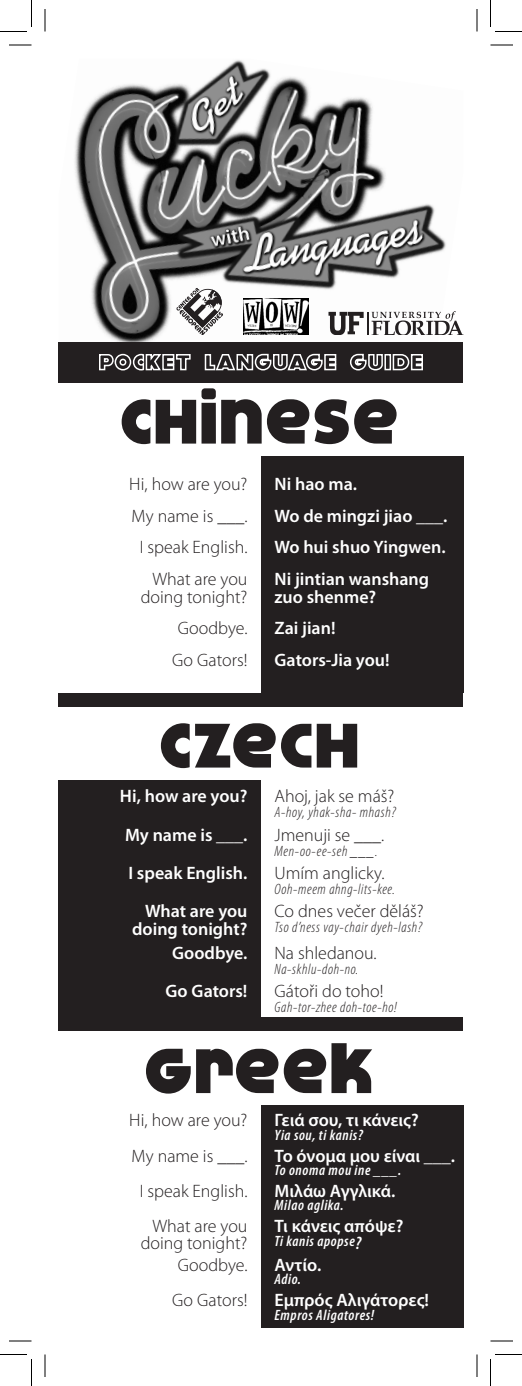
<style>
.page{position:relative;width:522px;height:1386px;background:#fff}
.page>*{position:absolute;margin:0;border:0;box-sizing:border-box;transform-origin:0 0}
.t1{font:76.5px "Dokyo";letter-spacing:.02em;color:#231f20}
.t2{font:600 18px "Myriad Pro";color:#fff}
.t3{font:300 18px "Myriad Pro";color:#231f20}
.t4{font:italic 300 condensed 15px "Myriad Pro";letter-spacing:.04em;color:#231f20}
.t5{font:italic 600 condensed 15px "Myriad Pro";letter-spacing:.04em;color:#fff}
.s1{font-size:18px}
</style>
<div class="page">
<div style="left:58px;top:693px;width:406px;height:13px;background:#231f20"></div>
<div style="left:58px;top:1017px;width:406px;height:13px;background:#231f20"></div>
<img style="left:74px;top:60px;width:390px;height:282px">
<div style="left:58px;top:342px;width:406px;height:40px;background:#231f20"></div>
<svg style="left:99px;top:353px;width:324px;height:18px"></svg>
<svg style="left:329px;top:311px;width:134px;height:23px"></svg>
<svg style="left:176px;top:288px;width:47px;height:46px"></svg>
<img style="left:244px;top:298px;width:64px;height:36px">
<div style="left:261px;top:457px;width:203px;height:236px;background:#231f20"></div>
<div style="left:261px;top:1105px;width:203px;height:223px;background:#231f20"></div>
<div style="left:58px;top:781px;width:203px;height:236px;background:#231f20"></div>
<svg style="left:9px;top:45px;width:23px;height:1px"></svg>
<svg style="left:490px;top:45px;width:23px;height:1px"></svg>
<svg style="left:9px;top:1341px;width:23px;height:1px"></svg>
<svg style="left:490px;top:1341px;width:23px;height:1px"></svg>
<svg style="left:45px;top:9px;width:1px;height:23px"></svg>
<svg style="left:45px;top:1354px;width:1px;height:23px"></svg>
<svg style="left:477px;top:9px;width:1px;height:23px"></svg>
<svg style="left:477px;top:1354px;width:1px;height:23px"></svg>
<svg style="left:0;top:0;width:32px;height:32px"></svg>
<svg style="left:0;top:1354px;width:32px;height:32px"></svg>
<svg style="left:490px;top:0;width:32px;height:32px"></svg>
<svg style="left:490px;top:1354px;width:32px;height:32px"></svg>
<h1 class="t1" style="left:122px;top:376px;width:280px">Chinese</h1>
<p class="t3" style="left:129px;top:474px;width:120px">Hi, how are you?</p>
<p class="t2" style="left:274px;top:474px;width:84px">Ni hao ma.</p>
<p class="t3" style="left:132px;top:506px;width:117px">My name is ___.</p>
<p class="t2" style="left:274px;top:506px;width:174px">Wo de mingzi jiao ___.</p>
<p class="t3" style="left:140px;top:537px;width:109px">I speak English.</p>
<p class="t2" style="left:274px;top:537px;width:173px">Wo hui shuo Yingwen.</p>
<p class="t3" style="left:153px;top:569px;width:96px">What are you</p>
<p class="t2" style="left:274px;top:569px;width:156px">Ni jintian wanshang</p>
<p class="t3" style="left:141px;top:587px;width:108px">doing tonight?</p>
<p class="t2" style="left:274px;top:587px;width:103px">zuo shenme?</p>
<p class="t3" style="left:178px;top:618px;width:71px">Goodbye.</p>
<p class="t2" style="left:274px;top:618px;width:63px">Zai jian!</p>
<p class="t3" style="left:172px;top:650px;width:77px">Go Gators!</p>
<p class="t2" style="left:274px;top:650px;width:117px">Gators-Jia you!</p>
<h1 class="t1" style="left:161px;top:700px;width:202px">Czech</h1>
<p class="t2" style="left:120px;top:786px;width:129px">Hi, how are you?</p>
<p class="t3" style="left:274px;top:786px;width:121px">Ahoj, jak se máš?</p>
<p class="t4" style="left:274px;top:803px;width:123px">A-hoy, yhak-sha- mhash?</p>
<p class="t2" style="left:125px;top:825px;width:124px">My name is ___.</p>
<p class="t3" style="left:274px;top:825px;width:111px">Jmenuji se ___.</p>
<p class="t4" style="left:274px;top:842px;width:105px">Men-oo-ee-seh ___.</p>
<p class="t2" style="left:129px;top:863px;width:120px">I speak English.</p>
<p class="t3" style="left:274px;top:863px;width:112px">Umím anglicky.</p>
<p class="t4" style="left:274px;top:880px;width:122px">Ooh-meem ahng-lits-kee.</p>
<p class="t2" style="left:145px;top:901px;width:104px">What are you</p>
<p class="t3" style="left:274px;top:901px;width:151px">Co dnes večer děláš?</p>
<p class="t2" style="left:132px;top:919px;width:117px">doing tonight?</p>
<p class="t4" style="left:274px;top:919px;width:149px">Tso d’ness vay-chair dyeh-lash?</p>
<p class="t2" style="left:172px;top:943px;width:77px">Goodbye.</p>
<p class="t3" style="left:274px;top:943px;width:104px">Na shledanou.</p>
<p class="t4" style="left:274px;top:960px;width:85px">Na-skhlu-doh-no.</p>
<p class="t2" style="left:166px;top:981px;width:83px">Go Gators!</p>
<p class="t3" style="left:274px;top:981px;width:111px">Gátoři do toho!</p>
<p class="t4" style="left:274px;top:998px;width:124px">Gah-tor-zhee doh-toe-ho!</p>
<h1 class="t1" style="left:146px;top:1026px;width:232px">Greek</h1>
<p class="t3" style="left:129px;top:1110px;width:120px">Hi, how are you?</p>
<p class="t2" style="left:274px;top:1110px;width:146px">Γειά σου, τι κάνεις?</p>
<p class="t5" style="left:274px;top:1125px;width:90px">Yia sou, ti kanis?</p>
<p class="t3" style="left:132px;top:1146px;width:117px">My name is ___.</p>
<p class="t2" style="left:274px;top:1146px;width:182px">Το όνομα μου είναι ___.</p>
<p class="t5" style="left:274px;top:1161px;width:128px">To onoma mou ine ___.</p>
<p class="t3" style="left:140px;top:1181px;width:109px">I speak English.</p>
<p class="t2" style="left:274px;top:1181px;width:123px">Μιλάω Αγγλικά.</p>
<p class="t5" style="left:274px;top:1196px;width:71px">Milao aglika.</p>
<p class="t3" style="left:153px;top:1216px;width:96px">What are you</p>
<p class="t2" style="left:274px;top:1216px;width:130px">Τι κάνεις απόψε?</p>
<p class="t3" style="left:141px;top:1233px;width:108px">doing tonight?</p>
<p class="t5" style="left:274px;top:1232px;width:88px">Ti kanis apopse<span class="s1">?</span></p>
<p class="t3" style="left:178px;top:1255px;width:71px">Goodbye.</p>
<p class="t2" style="left:275px;top:1255px;width:49px">Αντίο.</p>
<p class="t5" style="left:274px;top:1270px;width:28px">Adio.</p>
<p class="t3" style="left:172px;top:1290px;width:77px">Go Gators!</p>
<p class="t2" style="left:274px;top:1290px;width:156px">Εμπρός Αλιγάτορες!</p>
<p class="t5" style="left:274px;top:1305px;width:101px">Empros Aligatores!</p>
</div>
